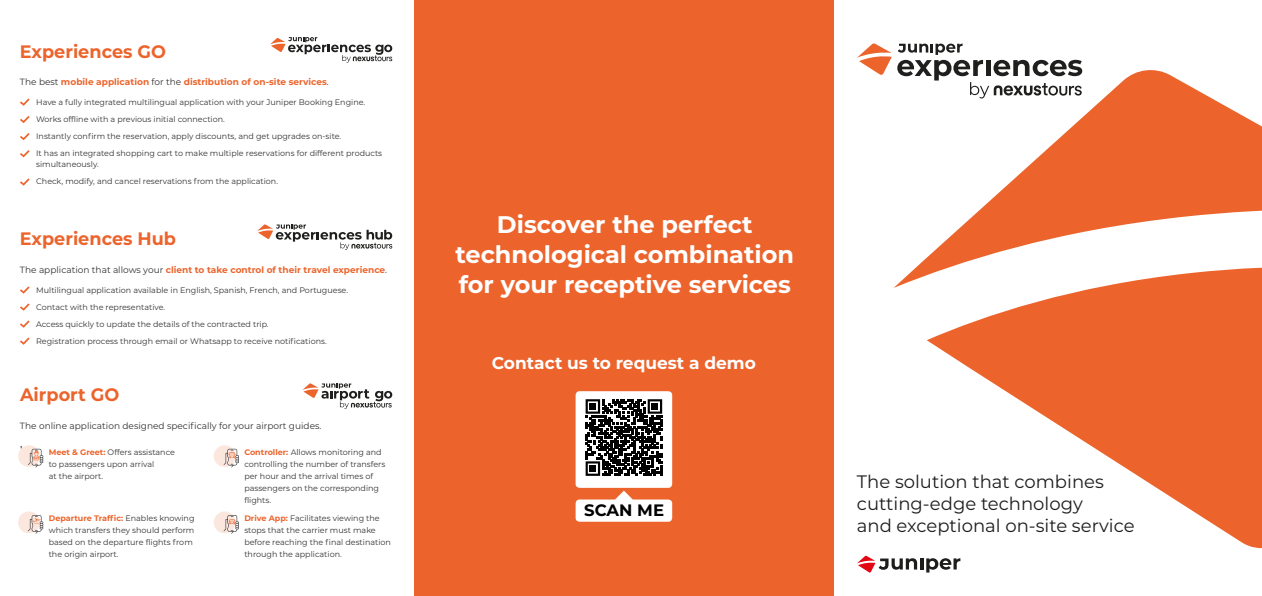
<style>
.page{position:relative;width:1262px;height:596px;background:#fff}
.page>*{position:absolute;margin:0;border:0;box-sizing:border-box;transform-origin:0 0}
.t1{font:700 24px/30px "Montserrat";color:#fff;text-align:center}
.t2{font:18px/22px "Montserrat";color:#1d1e1c}
.t3{font:700 18px "Montserrat";color:#ec642c}
.t4{font:700 17px "Montserrat";color:#fff}
.t5{font:700 16.5px "Montserrat";color:#010101}
.t6{font:700 9px "Montserrat";color:#ec642c}
.t7{font:9px "Montserrat";color:#303130}
.t8{font:8.5px "Montserrat";color:#303130}
.t9{font:8px/12px "Montserrat";color:#303130}
.s1{font-weight:400;color:#303130}
.s2{font-weight:700;color:#ec642c}
</style>
<div class="page">
<div style="left:414px;top:0;width:419px;height:595px;background:#ec642c"></div>
<svg style="left:894px;top:70px;width:367px;height:218px"></svg>
<svg style="left:926px;top:262px;width:335px;height:287px;fill:#ec642c"></svg>
<svg style="left:857px;top:555px;width:103px;height:17px"></svg>
<svg style="left:857px;top:43px;width:34px;height:32px"></svg>
<svg style="left:897px;top:44px;width:185px;height:54px"></svg>
<svg style="left:270px;top:37px;width:122px;height:26px"></svg>
<svg style="left:20px;top:98px;width:10px;height:8px"></svg>
<svg style="left:20px;top:116px;width:10px;height:7px"></svg>
<svg style="left:20px;top:133px;width:10px;height:7px"></svg>
<svg style="left:20px;top:150px;width:10px;height:7px"></svg>
<svg style="left:20px;top:178px;width:10px;height:7px"></svg>
<div style="left:18px;top:445px;width:22px;height:21px;background:#fbe7de;border-radius:50%"></div>
<svg style="left:28px;top:448px;width:15px;height:19px"></svg>
<div style="left:214px;top:445px;width:21px;height:21px;background:#fbe7de;border-radius:50%"></div>
<svg style="left:223px;top:448px;width:16px;height:19px"></svg>
<div style="left:214px;top:511px;width:21px;height:22px;background:#fbe7de;border-radius:50%"></div>
<svg style="left:223px;top:515px;width:16px;height:18px"></svg>
<div style="left:18px;top:511px;width:22px;height:22px;background:#fbe7de;border-radius:50%"></div>
<svg style="left:28px;top:514px;width:15px;height:19px"></svg>
<svg style="left:302px;top:383px;width:90px;height:25px"></svg>
<svg style="left:20px;top:286px;width:10px;height:7px"></svg>
<svg style="left:20px;top:303px;width:10px;height:7px"></svg>
<svg style="left:20px;top:320px;width:10px;height:7px"></svg>
<svg style="left:20px;top:337px;width:10px;height:7px"></svg>
<svg style="left:257px;top:224px;width:135px;height:26px"></svg>
<div style="left:575px;top:391px;width:97px;height:96px;background:#fff;border-radius:4px"></div>
<svg style="left:575px;top:490px;width:97px;height:31px"></svg>
<svg style="left:585px;top:399px;width:77px;height:76px"></svg>
<div style="left:589px;top:465px;width:7px;height:6px;background:#010101"></div>
<h2 class="t3" style="left:20px;top:38px;width:148px">Experiences GO</h2>
<p class="t6" style="left:20px;top:75px;width:310px"><span class="s1">The best</span> mobile application <span class="s1">for the</span> distribution of on-site services<span class="s1">.</span></p>
<p class="t9" style="left:36px;top:93px;width:347px;line-height:17px">Have a fully integrated multilingual application with your Juniper Booking Engine.<br>Works offline with a previous initial connection.<br>Instantly confirm the reservation, apply discounts, and get upgrades on-site.<br>It has an integrated shopping cart to make multiple reservations for different products</p>
<p class="t9" style="left:36px;top:155px;width:243px;line-height:17px">simultaneously.<br>Check, modify, and cancel reservations from the application.</p>
<h2 class="t3" style="left:20px;top:226px;width:158px">Experiences Hub</h2>
<p class="t6" style="left:20px;top:263px;width:369px"><span class="s1">The application that allows your</span> client to take control of their travel experience<span class="s1">.</span></p>
<p class="t9" style="left:36px;top:281px;width:313px;line-height:17px">Multilingual application available in English, Spanish, French, and Portuguese.<br>Contact with the representative.<br>Access quickly to update the details of the contracted trip.<br>Registration process through email or Whatsapp to receive notifications.</p>
<h2 class="t3" style="left:20px;top:381px;width:101px">Airport GO</h2>
<p class="t7" style="left:20px;top:419px;width:303px">The online application designed specifically for your airport guides.</p>
<p class="t8" style="left:21px;top:438px;width:3px">,</p>
<p class="t9" style="left:49px;top:446px;width:128px"><span class="s2">Meet &amp; Greet:</span> Offers assistance to passengers upon arrival<br>at the airport.</p>
<p class="t9" style="left:244px;top:446px;width:142px"><span class="s2">Controller:</span> Allows monitoring and controlling the number of transfers per hour and the arrival times of passengers on the corresponding flights.</p>
<p class="t9" style="left:49px;top:512px;width:147px"><span class="s2">Departure Traffic:</span> Enables knowing which transfers they should perform based on the departure flights from the origin airport.</p>
<p class="t9" style="left:244px;top:512px;width:148px"><span class="s2">Drive App:</span> Facilitates viewing the stops that the carrier must make before reaching the final destination through the application.</p>
<h1 class="t1" style="left:455px;top:208px;width:340px">Discover the perfect technological combination for your receptive services</h1>
<h3 class="t4" style="left:492px;top:351px;width:266px">Contact us to request a demo</h3>
<h3 class="t5" style="left:584px;top:498px;width:81px">SCAN ME</h3>
<h2 class="t2" style="left:856px;top:470px;width:279px">The solution that combines cutting-edge technology<br>and exceptional on-site service</h2>
</div>
